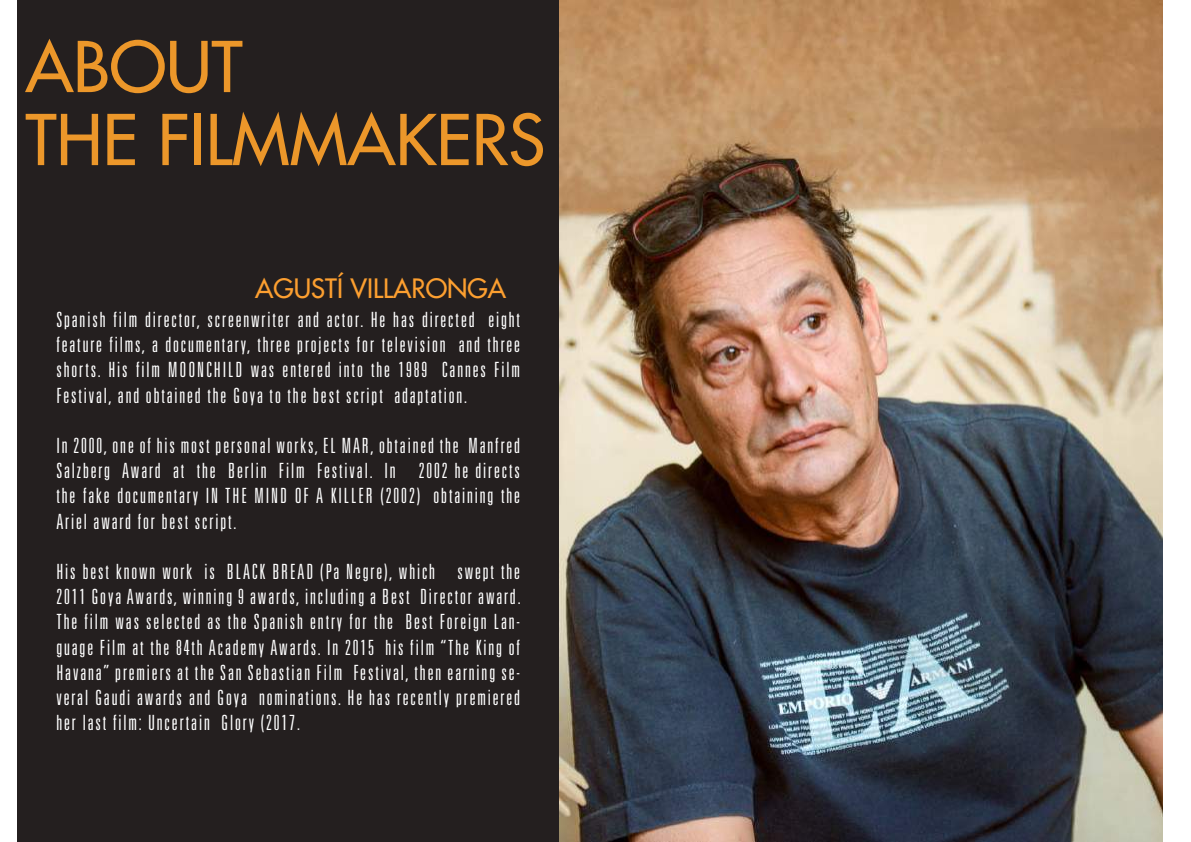
<style>
.page{position:relative;width:1191px;height:842px;background:#fff}
.page>*{position:absolute;margin:0;border:0;box-sizing:border-box;transform-origin:0 0}
.t1{font:500 68px/73px "Futura Std";color:#ec972a}
.t2{font:500 26px "Futura Std";color:#fc9f30}
.t3{font:300 ultra-condensed 21px/25.2px "Univers LT Std";letter-spacing:.09em;color:#fff;text-align:justify}
</style>
<div class="page">
<div style="left:17px;top:0;width:542px;height:842px;background:#241f1f"></div>
<img style="left:559px;top:0;width:603px;height:842px">
<h1 class="t1" style="left:26px;top:31px;width:521px">ABOUT<br>THE FILMMAKERS</h1>
<p class="t2" style="left:255px;top:272px;width:252px">AGUSTÍ VILLARONGA</p>
<p class="t3" style="left:56px;top:307px;width:465px">Spanish film director, screenwriter and actor. He has directed eight feature films, a documentary, three projects for television and three shorts. His film MOONCHILD was entered into the 1989 Cannes Film Festival, and obtained the Goya to the best script adaptation.</p>
<p class="t3" style="left:56px;top:433px;width:465px">In 2000, one of his most personal works, EL MAR, obtained the Manfred Salzberg Award at the Berlin Film Festival. In 2002 he directs the fake documentary IN THE MIND OF A KILLER (2002) obtaining the Ariel award for best script.</p>
<p class="t3" style="left:56px;top:559px;width:466px">His best known work is BLACK BREAD (Pa Negre), which swept the 2011 Goya Awards, winning 9 awards, including a Best Director award.<br>The film was selected as the Spanish entry for the Best Foreign Lan&shy;guage Film at the 84th Academy Awards. In 2015 his film “The King of Havana” premiers at the San Sebastian Film Festival, then earning se&shy;veral Gaudi awards and Goya nominations. He has recently premiered her last film: Uncertain Glory (2017.</p>
</div>
